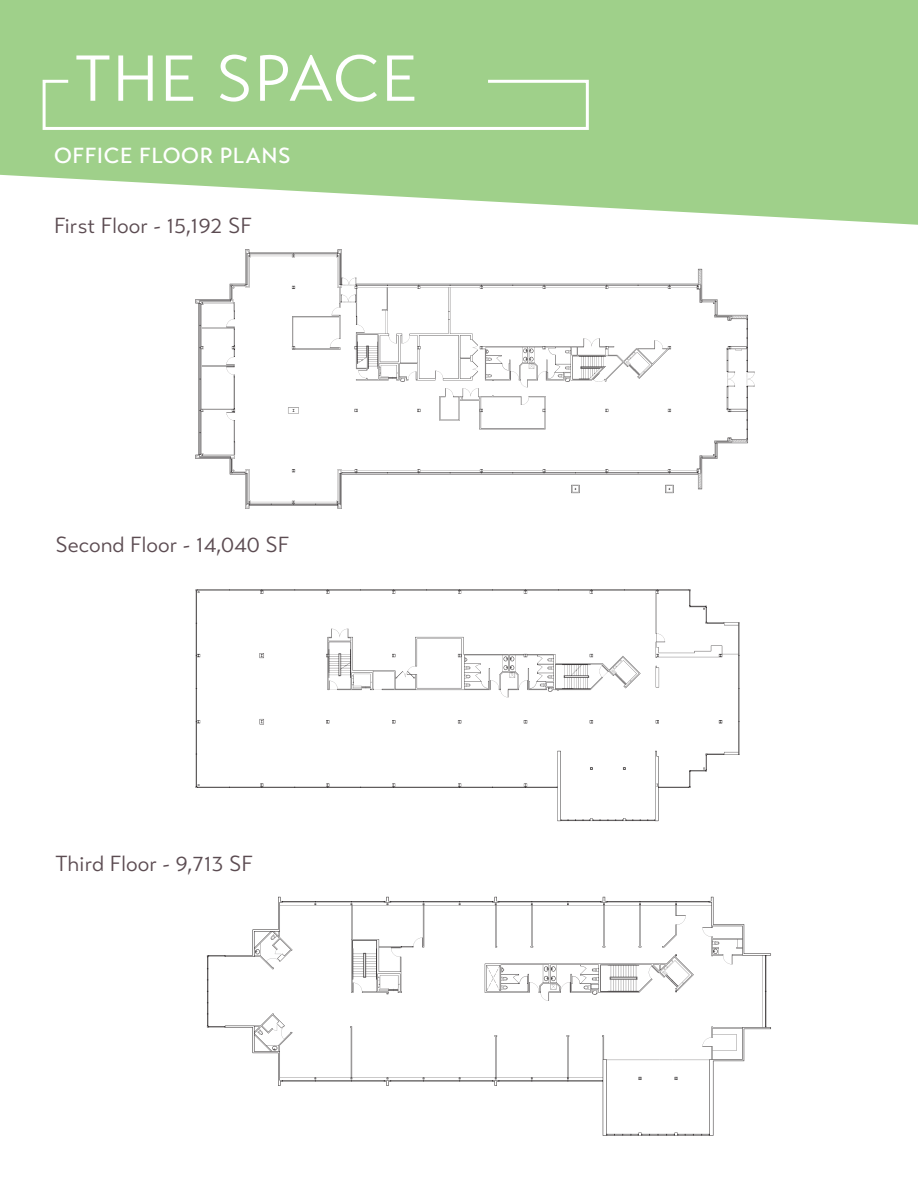
<style>
.page{position:relative;width:918px;height:1188px;background:#fff}
.page>*{position:absolute;margin:0;border:0;box-sizing:border-box;transform-origin:0 0}
.t1{font:64.5px "Transat Text Standard";letter-spacing:.025em;color:#fff}
.Property_Header{font:21.75px "Transat Text Standard";color:#5c4c52}
.t2{font:500 21.75px "Transat Text";letter-spacing:.025em;color:#fff}
</style>
<div class="page">
<svg style="left:0;top:0;width:918px;height:225px;background:#abd699"></svg>
<img style="left:195px;top:249px;width:560px;height:260px">
<img style="left:195px;top:589px;width:545px;height:233px">
<img style="left:206px;top:896px;width:565px;height:240px">
<svg style="left:41px;top:78px;width:549px;height:53px;background:#a6d393"></svg>
<p class="t1" style="left:75px;top:40px;width:344px">THE SPACE</p>
<p class="t2" style="left:54px;top:142px;width:238px">OFFICE FLOOR PLANS</p>
<p class="Property_Header" style="left:54px;top:213px;width:199px">First Floor - 15,192 SF</p>
<p class="Property_Header" style="left:56px;top:532px;width:235px">Second Floor - 14,040 SF</p>
<p class="Property_Header" style="left:56px;top:851px;width:199px">Third Floor - 9,713 SF</p>
</div>
